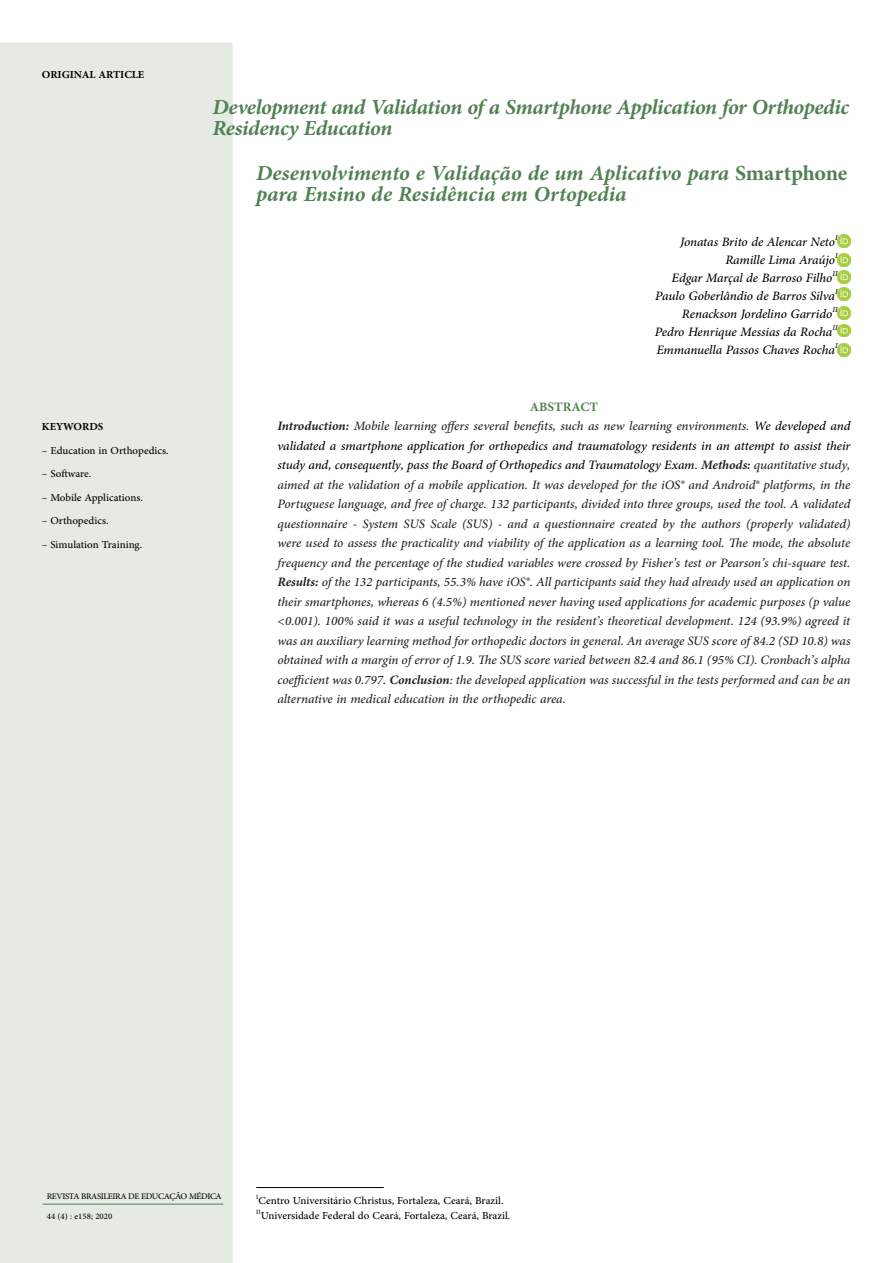
<style>
.page{position:relative;width:893px;height:1263px;background:#fff}
.page>*{position:absolute;margin:0;border:0;box-sizing:border-box;transform-origin:0 0}
.t1{font:italic 700 30px "Adobe Arabic";letter-spacing:-.01em;color:#508153}
.t2{font:italic 18px/19.5px "Adobe Arabic";letter-spacing:-.005em;color:#222}
.t3{font:italic 18px/18px "Adobe Arabic";letter-spacing:-.005em;color:#000;text-align:right}
.t4{font:15px/15px "Adobe Arabic";color:#000}
.t5{font:700 15px "Adobe Arabic";color:#000}
.t6{font:12px "Adobe Arabic";letter-spacing:-.03em;color:#000}
.t7{font:12px "Adobe Arabic";color:#000}
.s1{font-style:normal}
.s2{font-weight:700;font-style:normal;color:#508153}
.s3{font-weight:700}
.s4{color:#000}
</style>
<div class="page">
<svg style="left:838px;top:234px;width:12px;height:13px"></svg>
<svg style="left:838px;top:253px;width:12px;height:47px"></svg>
<svg style="left:838px;top:307px;width:12px;height:30px"></svg>
<svg style="left:838px;top:343px;width:12px;height:13px"></svg>
<hr style="left:256px;top:1187px;width:128px;height:1px;background:#000">
<div style="left:0;top:43px;width:233px;height:1220px;background:#e5ebe3"></div>
<hr style="left:43px;top:1204px;width:180px;height:1px;background:#508153">
<p class="t5" style="left:42px;top:64px;width:104px">ORIGINAL ARTICLE</p>
<p class="t5" style="left:42px;top:416px;width:63px">KEYWORDS</p>
<p class="t4" style="left:42px;top:441px;width:128px">– Education in Orthopedics.</p>
<p class="t4" style="left:42px;top:464px;width:51px">– Software.</p>
<p class="t4" style="left:42px;top:488px;width:102px">– Mobile Applications.</p>
<p class="t4" style="left:42px;top:511px;width:68px">– Orthopedics.</p>
<p class="t4" style="left:42px;top:535px;width:102px">– Simulation Training.</p>
<h1 class="t1" style="left:213px;top:86px;width:638px">Development and Validation of a Smartphone Application for Orthopedic</h1>
<h1 class="t1" style="left:213px;top:107px;width:181px">Residency Education</h1>
<h1 class="t1" style="left:256px;top:152px;width:593px">Desenvolvimento e Validação de um Aplicativo para <span class="s1">Smartphone</span></h1>
<h1 class="t1" style="left:256px;top:173px;width:372px">para Ensino de Residência em Ortopedia</h1>
<p class="t3" style="left:655px;top:231px;width:184px">Jonatas Brito de Alencar Neto<sup>I<br></sup>Ramille Lima Araújo<sup>I<br></sup>Edgar Marçal de Barroso Filho<sup>II<br></sup>Paulo Goberlândio de Barros Silva<sup>I<br></sup>Renackson Jordelino Garrido<sup>II<br></sup>Pedro Henrique Messias da Rocha<sup>II<br></sup>Emmanuella Passos Chaves Rocha<sup>I</sup></p>
<p class="t2" style="left:277px;top:395px;width:574px;text-indent:252px"><span class="s2">ABSTRACT<br></span><span class="s3">Introduction:</span> Mobile learning offers several benefits, such as new learning environments. <span class="s4">We developed and validated a smartphone application for orthopedics and traumatology residents in an attempt to assist their study and, consequently, pass the Board of Orthopedics and Traumatology Exam.</span> <span class="s3">Methods:</span> quantitative study, aimed at the validation of a mobile application. It was developed for the iOS® and Android® platforms, in the Portuguese language, and free of charge. 132 participants, divided into three groups, used the tool. A validated questionnaire - System SUS Scale (SUS) - and a questionnaire created by the authors (properly validated) were used to assess the practicality and viability of the application as a learning tool. The mode, the absolute frequency and the percentage of the studied variables were crossed by Fisher’s test or Pearson’s chi-square test.<br><span class="s3">Results:</span> of the 132 participants, 55.3% have iOS®. All participants said they had already used an application on their smartphones, whereas 6 (4.5%) mentioned never having used applications for academic purposes (p value &lt;0.001). 100% said it was a useful technology in the resident’s theoretical development. 124 (93.9%) agreed it was an auxiliary learning method for orthopedic doctors in general. An average SUS score of 84.2 (SD 10.8) was obtained with a margin of error of 1.9. The SUS score varied between 82.4 and 86.1 (95% CI). Cronbach’s alpha coefficient was 0.797. <span class="s3">Conclusion</span>: the developed application was successful in the tests performed and can be an alternative in medical education in the orthopedic area.</p>
<p class="t6" style="left:47px;top:1188px;width:177px">REVISTA BRASILEIRA DE EDUCAÇÃO MÉDICA</p>
<p class="t7" style="left:47px;top:1208px;width:67px">44 (4) : e158; 2020</p>
<p class="t4" style="left:256px;top:1191px;width:256px"><sup>I</sup>Centro Universitário Christus, Fortaleza, Ceará, Brazil.<br><sup>II</sup>Universidade Federal do Ceará, Fortaleza, Ceará, Brazil.</p>
</div>
